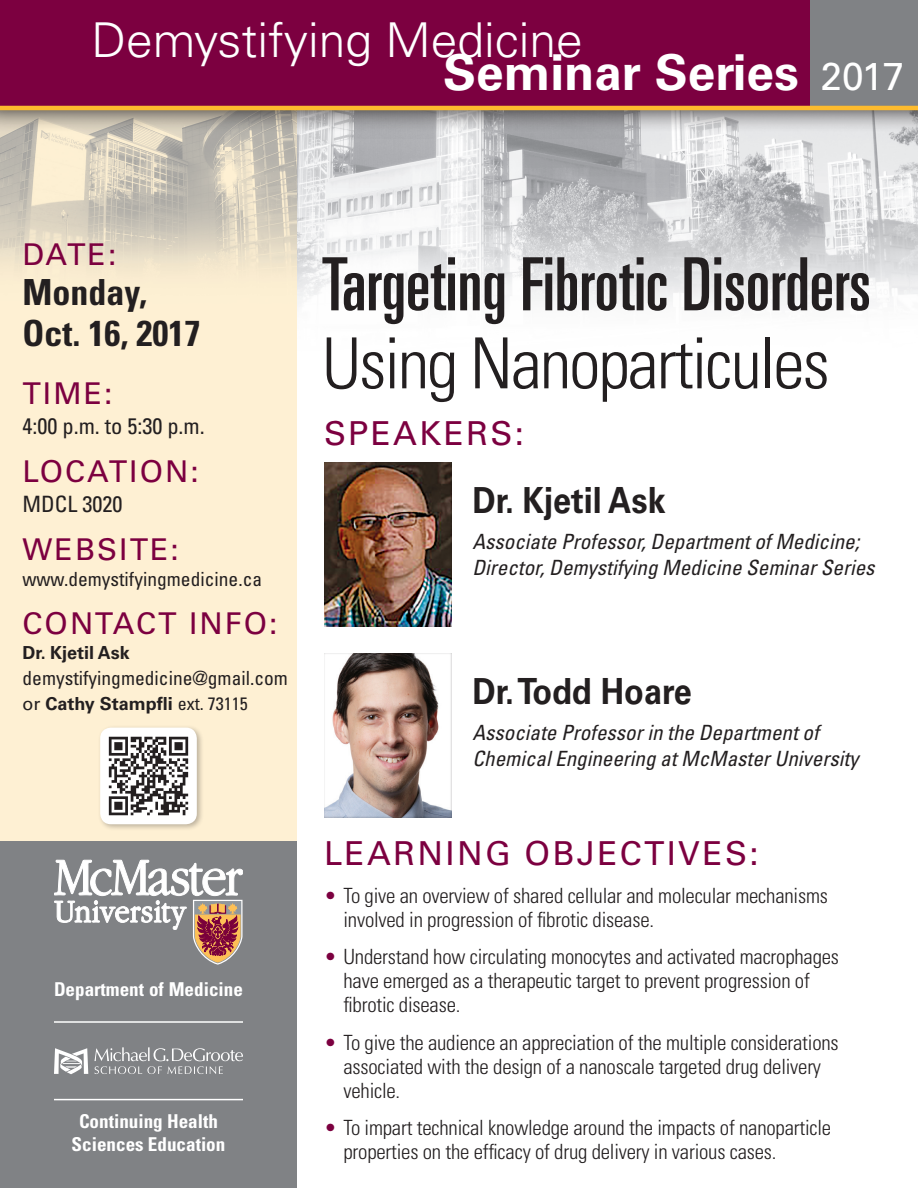
<style>
.page{position:relative;width:918px;height:1188px;background:#fff}
.page>*{position:absolute;margin:0;border:0;box-sizing:border-box;transform-origin:0 0}
.t1{font:ultra-condensed 73.5px "Univers LT Std";color:#231f20}
.t2{font:300 condensed 70.5px "Univers LT Std";letter-spacing:-.03em;color:#231f20}
.t3{font:700 49.5px "Univers LT Std";color:#fff}
.t4{font:300 48px "Univers LT Std";color:#fff}
.t5{font:700 36px "Univers LT Std";color:#231f20;scale:.9 1}
.t6{font:700 condensed 36px/40.5px "Univers LT Std";color:#231f20}
.t7{font:33px "Univers LT Std";letter-spacing:.07em;color:#7c0040}
.t8{font:30px "Univers LT Std";letter-spacing:.07em;color:#7c0040}
.t9{font:condensed 22.5px "Univers LT Std";color:#231f20}
.t10{font:300 condensed 21px/24px "Univers LT Std";letter-spacing:-.01em;color:#231f20}
.t11{font:italic condensed 21px/25.5px "Univers LT Std";color:#231f20}
.t12{font:condensed 19.5px "Univers LT Std";color:#231f20}
.t13{font:700 condensed 19.05px/23px "Univers LT Std";color:#fff;text-align:center}
.t14{font:700 18px "Univers LT Std";color:#231f20}
.s1{font-weight:400;font-size:39px}
.s2{font-weight:400}
.s3{font-weight:400;font-stretch:condensed}
.s4{color:#7c0040}
</style>
<div class="page">
<img style="left:297px;top:133px;width:621px;height:172px">
<img style="left:0;top:133px;width:297px;height:709px">
<div style="left:0;top:842px;width:297px;height:346px;background:#808285"></div>
<div style="left:0;top:0;width:918px;height:133px;background:#231f20;opacity:.8"></div>
<div style="left:0;top:0;width:810px;height:108px;background:#7c0040"></div>
<div style="left:810px;top:0;width:108px;height:108px;background:#808285"></div>
<hr style="left:0;top:106px;width:918px;height:4px;background:#fdbb2e">
<svg style="left:54px;top:860px;width:189px;height:105px"></svg>
<hr style="left:54px;top:1021px;width:189px;height:2px;background:#fff">
<svg style="left:54px;top:1048px;width:34px;height:26px"></svg>
<svg style="left:94px;top:1047px;width:149px;height:27px"></svg>
<hr style="left:54px;top:1099px;width:189px;height:1px;background:#fff">
<div style="left:97px;top:725px;width:107px;height:107px;background:#231f20;opacity:.3"></div>
<img style="left:100px;top:728px;width:97px;height:96px">
<div style="left:323px;top:461px;width:131px;height:167px;background:#231f20;opacity:.3"></div>
<div style="left:323px;top:652px;width:131px;height:167px;background:#231f20;opacity:.3"></div>
<p class="t4" style="left:92px;top:11px;width:493px">Demystifying Medicine</p>
<p class="t3" style="left:443px;top:44px;width:463px">Seminar Series <span class="s1">2017</span></p>
<p class="t8" style="left:22px;top:236px;width:95px">DATE:</p>
<p class="t6" style="left:22px;top:272px;width:179px">Monday,<br>Oct. 16, 2017</p>
<p class="t8" style="left:22px;top:376px;width:92px">TIME:</p>
<p class="t9" style="left:22px;top:412px;width:184px">4:00 p.m. to 5:30 p.m.</p>
<p class="t8" style="left:22px;top:454px;width:178px">LOCATION:</p>
<p class="t9" style="left:22px;top:490px;width:101px">MDCL 3020</p>
<p class="t8" style="left:22px;top:532px;width:158px">WEBSITE:</p>
<p class="t12" style="left:22px;top:566px;width:241px">www.demystifyingmedicine.ca</p>
<p class="t8" style="left:22px;top:605px;width:256px">CONTACT INFO:</p>
<p class="t14" style="left:22px;top:642px;width:109px">Dr. Kjetil Ask</p>
<p class="t12" style="left:22px;top:665px;width:267px">demystifyingmedicine@gmail.com</p>
<p class="t14" style="left:22px;top:693px;width:227px"><span class="s2">or</span> Cathy Stampfli <span class="s3">ext. 73115</span></p>
<p class="t13" style="left:54px;top:977px;width:191px">Department of Medicine</p>
<p class="t13" style="left:72px;top:1110px;width:155px">Continuing Health<br>Sciences Education</p>
<p class="t1" style="left:322px;top:242px;width:550px">Targeting Fibrotic Disorders</p>
<p class="t2" style="left:322px;top:321px;width:509px">Using Nanoparticules</p>
<p class="t7" style="left:324px;top:414px;width:202px">SPEAKERS:</p>
<p class="t5" style="left:472px;top:479px;width:216px">Dr. Kjetil Ask</p>
<p class="t11" style="left:472px;top:529px;width:404px">Associate Professor, Department of Medicine;<br>Director, Demystifying Medicine Seminar Series</p>
<p class="t5" style="left:472px;top:670px;width:245px">Dr. Todd Hoare</p>
<p class="t11" style="left:472px;top:720px;width:388px">Associate Professor in the Department of<br>Chemical Engineering at McMaster University</p>
<p class="t7" style="left:324px;top:834px;width:436px">LEARNING OBJECTIVES:</p>
<p class="t10" style="left:344px;top:884px;width:486px;text-indent:-20px"><span class="s4">•</span> To give an overview of shared cellular and molecular mechanisms involved in progression of fibrotic disease.</p>
<p class="t10" style="left:344px;top:945px;width:497px;text-indent:-20px"><span class="s4">•</span> Understand how circulating monocytes and activated macrophages have emerged as a therapeutic target to prevent progression of fibrotic disease.</p>
<p class="t10" style="left:344px;top:1031px;width:497px;text-indent:-20px"><span class="s4">•</span> To give the audience an appreciation of the multiple considerations associated with the design of a nanoscale targeted drug delivery vehicle.</p>
<p class="t10" style="left:344px;top:1116px;width:489px;text-indent:-20px"><span class="s4">•</span> To impart technical knowledge around the impacts of nanoparticle properties on the efficacy of drug delivery in various cases.</p>
</div>
